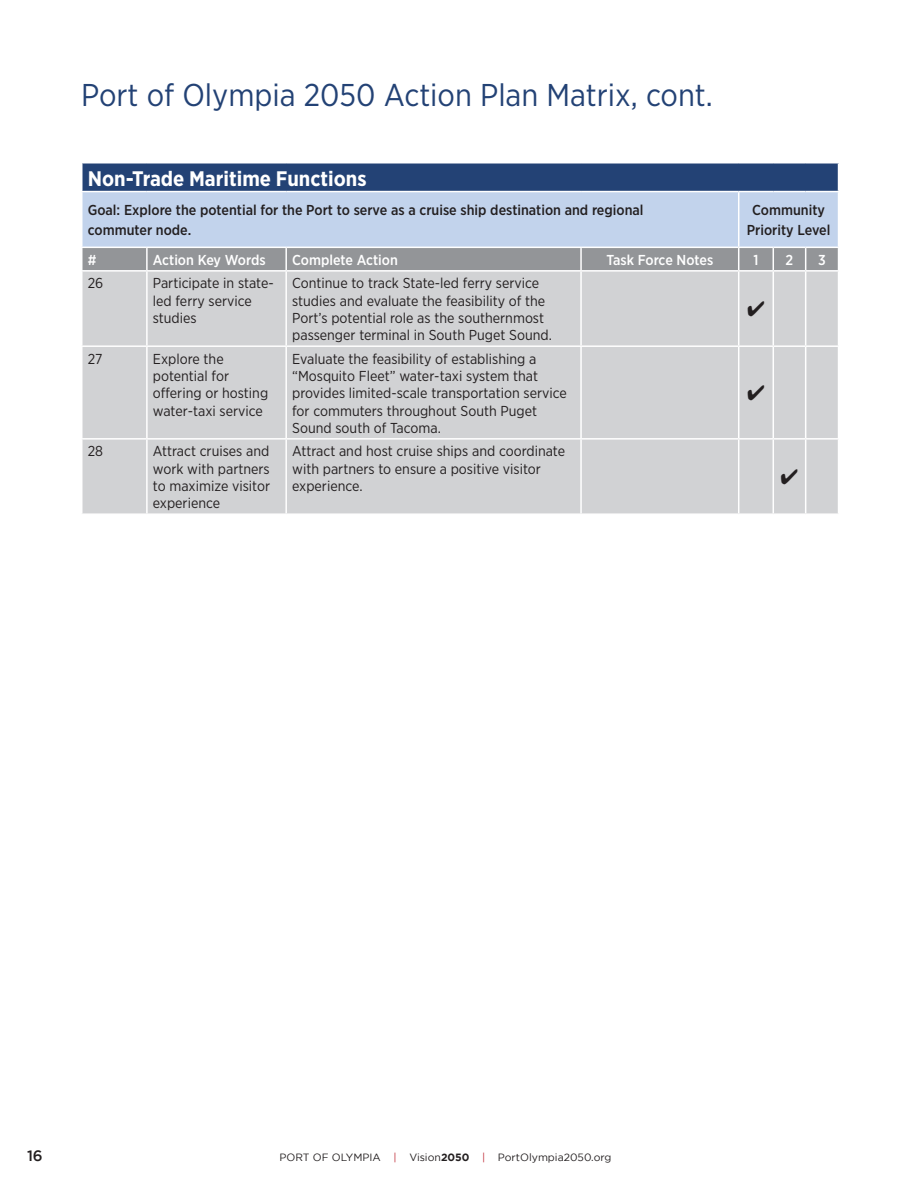
<style>
.page{position:relative;width:918px;height:1188px;background:#fff}
.page>*{position:absolute;margin:0;border:0;box-sizing:border-box;transform-origin:0 0}
.Head{font:31.5px "Gotham Narrow";color:#234275}
.Body_less___before{font:700 21px "Gotham Narrow";color:#fff}
.t1{font:500 15px "Gotham";color:#231f20}
.Table1{font:14.4px/17.2px "Gotham Narrow";color:#231f20}
.Body{font:500 14.4px/20.1px "Gotham Narrow";color:#231f20}
.Body_less___before-2{font:500 14.4px "Gotham Narrow";color:#fff}
.t2{font:10.5px "Gotham";color:#231f20}
.s1{color:#bf2b37}
.s2{font-weight:700}
</style>
<div class="page">
<div style="left:82px;top:272px;width:756px;height:241px;background:#d1d2d4"></div>
<svg style="left:82px;top:163px;width:757px;height:107px;background:#92a3bd"></svg>
<hr style="left:146px;top:272px;width:2px;height:73px;background:#fff">
<hr style="left:285px;top:272px;width:2px;height:73px;background:#fff">
<hr style="left:580px;top:272px;width:2px;height:73px;background:#fff">
<hr style="left:738px;top:272px;width:1px;height:73px;background:#fff">
<hr style="left:773px;top:272px;width:1px;height:73px;background:#fff">
<hr style="left:805px;top:272px;width:1px;height:73px;background:#fff">
<hr style="left:81px;top:345px;width:66px;height:2px;background:#fff">
<hr style="left:147px;top:345px;width:139px;height:2px;background:#fff">
<hr style="left:146px;top:347px;width:2px;height:91px;background:#fff">
<hr style="left:286px;top:345px;width:295px;height:2px;background:#fff">
<hr style="left:285px;top:347px;width:2px;height:91px;background:#fff">
<hr style="left:581px;top:345px;width:158px;height:2px;background:#fff">
<hr style="left:580px;top:347px;width:2px;height:91px;background:#fff">
<hr style="left:739px;top:345px;width:34px;height:2px;background:#fff">
<hr style="left:738px;top:347px;width:1px;height:91px;background:#fff">
<hr style="left:773px;top:345px;width:33px;height:2px;background:#fff">
<hr style="left:773px;top:347px;width:1px;height:91px;background:#fff">
<hr style="left:806px;top:345px;width:33px;height:2px;background:#fff">
<hr style="left:805px;top:347px;width:1px;height:91px;background:#fff">
<hr style="left:81px;top:438px;width:66px;height:2px;background:#fff">
<hr style="left:147px;top:438px;width:139px;height:2px;background:#fff">
<hr style="left:146px;top:440px;width:2px;height:73px;background:#fff">
<hr style="left:286px;top:438px;width:295px;height:2px;background:#fff">
<hr style="left:285px;top:440px;width:2px;height:73px;background:#fff">
<hr style="left:581px;top:438px;width:158px;height:2px;background:#fff">
<hr style="left:580px;top:440px;width:2px;height:73px;background:#fff">
<hr style="left:739px;top:438px;width:34px;height:2px;background:#fff">
<hr style="left:738px;top:440px;width:1px;height:73px;background:#fff">
<hr style="left:773px;top:438px;width:33px;height:2px;background:#fff">
<hr style="left:773px;top:440px;width:1px;height:73px;background:#fff">
<hr style="left:806px;top:438px;width:33px;height:2px;background:#fff">
<hr style="left:805px;top:440px;width:1px;height:73px;background:#fff">
<svg style="left:748px;top:301px;width:16px;height:16px"></svg>
<svg style="left:748px;top:385px;width:16px;height:16px"></svg>
<svg style="left:781px;top:469px;width:17px;height:16px"></svg>
<p class="Head" style="left:81px;top:76px;width:633px">Port of Olympia 2050 Action Plan Matrix, cont.</p>
<p class="Body_less___before" style="left:88px;top:165px;width:280px">Non-Trade Maritime Functions</p>
<p class="Body" style="left:88px;top:200px;width:557px">Goal: Explore the potential for the Port to serve as a cruise ship destination and regional commuter node.</p>
<p class="Body" style="left:747px;top:200px;width:85px;text-align:center">Community<br>Priority Level</p>
<p class="Body_less___before-2" style="left:88px;top:251px;width:10px">#</p>
<p class="Body_less___before-2" style="left:153px;top:251px;width:114px">Action Key Words</p>
<p class="Body_less___before-2" style="left:292px;top:251px;width:107px">Complete Action</p>
<p class="Body_less___before-2" style="left:606px;top:251px;width:108px">Task Force Notes</p>
<p class="Body_less___before-2" style="left:753px;top:251px;width:7px">1</p>
<p class="Body_less___before-2" style="left:786px;top:251px;width:9px">2</p>
<p class="Body_less___before-2" style="left:818px;top:251px;width:9px">3</p>
<p class="Table1" style="left:88px;top:274px;width:17px">26</p>
<p class="Table1" style="left:153px;top:274px;width:122px">Participate in state&shy;led ferry service studies</p>
<p class="Table1" style="left:292px;top:274px;width:261px">Continue to track State-led ferry service studies and evaluate the feasibility of the Port’s potential role as the southernmost passenger terminal in South Puget Sound.</p>
<p class="Table1" style="left:88px;top:350px;width:16px">27</p>
<p class="Table1" style="left:153px;top:350px;width:117px">Explore the potential for offering or hosting water-taxi service</p>
<p class="Table1" style="left:292px;top:350px;width:276px">Evaluate the feasibility of establishing a “Mosquito Fleet” water-taxi system that provides limited-scale transportation service for commuters throughout South Puget Sound south of Tacoma.</p>
<p class="Table1" style="left:88px;top:442px;width:17px">28</p>
<p class="Table1" style="left:153px;top:442px;width:119px;text-align:justify">Attract cruises and work with partners to maximize visitor experience</p>
<p class="Table1" style="left:292px;top:442px;width:274px">Attract and host cruise ships and coordinate with partners to ensure a positive visitor experience.</p>
<p class="t1" style="left:27px;top:1147px;width:17px">16</p>
<p class="t2" style="left:280px;top:1151px;width:333px">PORT OF OLYMPIA <span class="s1">|</span> Vision<span class="s2">2050</span> <span class="s1">|</span> PortOlympia2050.org</p>
</div>
